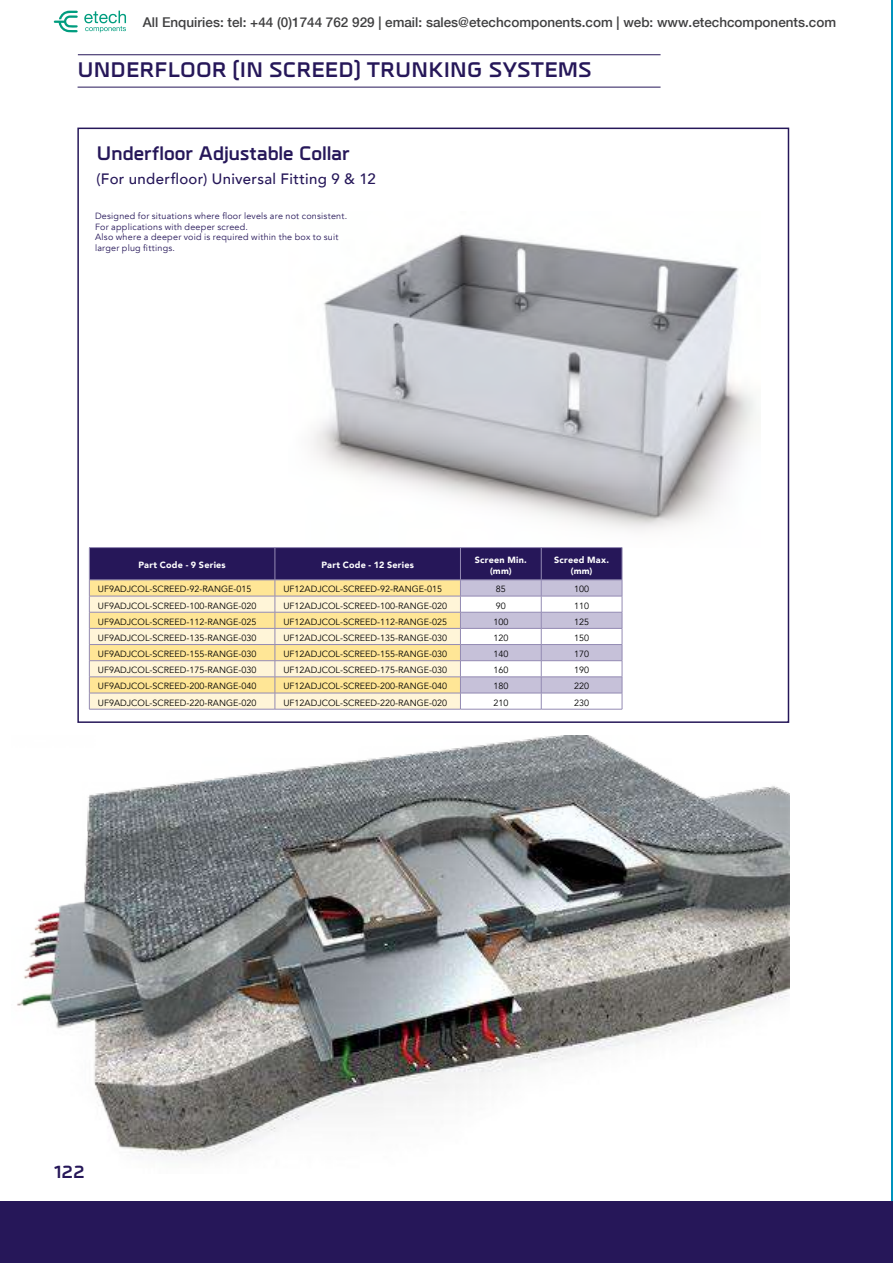
<style>
.page{position:relative;width:893px;height:1263px;background:#fff}
.page>*{position:absolute;margin:0;border:0;box-sizing:border-box;transform-origin:0 0}
.t1{font:700 21px "Metral";letter-spacing:.01em;color:#261759}
.t2{font:700 19.5px "Metral";letter-spacing:-.005em;color:#261759}
.t3{font:700 18px "Metral";color:#261759}
.t4{font:500 15px "Avenir";letter-spacing:.02em;color:#261759}
.t5{font:500 13.5px "Helvetica Neue LT Com";color:#404041}
.t6{font:9px "Avenir";color:#000}
.t7{font:9px/10.8px "Avenir";letter-spacing:.025em;color:#261759}
.t8{font:900 9px/10.8px "Avenir";letter-spacing:.025em;color:#fff;text-align:center}
</style>
<div class="page">
<hr style="left:891px;top:0;width:2px;height:1263px;background:#0093bd">
<div style="left:0;top:1201px;width:893px;height:62px;background:#261759"></div>
<hr style="left:78px;top:87px;width:583px;height:1px;background:#261759">
<hr style="left:78px;top:54px;width:583px;height:1px;background:#261759">
<img style="left:17px;top:736px;width:772px;height:422px">
<img style="left:313px;top:234px;width:443px;height:297px">
<hr style="left:89px;top:547px;width:186px;height:1px;background:#938ab3">
<hr style="left:275px;top:547px;width:185px;height:1px;background:#938ab3">
<hr style="left:460px;top:547px;width:81px;height:1px;background:#938ab3">
<hr style="left:541px;top:547px;width:81px;height:1px;background:#938ab3">
<hr style="left:460px;top:709px;width:81px;height:1px;background:#938ab3">
<hr style="left:541px;top:709px;width:81px;height:1px;background:#938ab3">
<svg style="left:89px;top:548px;width:534px;height:161px;background:#c8bbb0"></svg>
<hr style="left:89px;top:709px;width:186px;height:1px;background:#938ab3">
<hr style="left:275px;top:709px;width:185px;height:1px;background:#938ab3">
<svg style="left:54px;top:11px;width:24px;height:21px"></svg>
<svg style="left:84px;top:11px;width:42px;height:22px"></svg>
<h3 class="t5" style="left:143px;top:17px;width:695px">All Enquiries: tel: +44 (0)1744 762 929 | email: sales@etechcomponents.com | web: www.etechcomponents.com</h3>
<h1 class="t1" style="left:77px;top:55px;width:516px">UNDERFLOOR (IN SCREED) TRUNKING SYSTEMS</h1>
<h2 class="t2" style="left:97px;top:139px;width:254px">Underfloor Adjustable Collar</h2>
<h3 class="t4" style="left:97px;top:166px;width:281px">(For underfloor) Universal Fitting 9 &amp; 12</h3>
<p class="t7" style="left:95px;top:211px;width:254px">Designed for situations where floor levels are not consistent.<br>For applications with deeper screed.<br>Also where a deeper void is required within the box to suit larger plug fittings.</p>
<p class="t8" style="left:138px;top:559px;width:89px">Part Code - 9 Series</p>
<p class="t8" style="left:321px;top:559px;width:94px">Part Code - 12 Series</p>
<p class="t8" style="left:475px;top:554px;width:54px">Screen Min. (mm)</p>
<p class="t8" style="left:554px;top:554px;width:56px">Screed Max. (mm)</p>
<p class="t6" style="left:98px;top:584px;width:155px">UF9ADJCOL-SCREED-92-RANGE-015</p>
<p class="t6" style="left:283px;top:584px;width:160px">UF12ADJCOL-SCREED-92-RANGE-015</p>
<p class="t6" style="left:496px;top:584px;width:12px">85</p>
<p class="t6" style="left:574px;top:584px;width:17px">100</p>
<p class="t6" style="left:98px;top:600px;width:160px">UF9ADJCOL-SCREED-100-RANGE-020</p>
<p class="t6" style="left:283px;top:600px;width:165px">UF12ADJCOL-SCREED-100-RANGE-020</p>
<p class="t6" style="left:496px;top:600px;width:12px">90</p>
<p class="t6" style="left:574px;top:600px;width:17px">110</p>
<p class="t6" style="left:98px;top:616px;width:160px">UF9ADJCOL-SCREED-112-RANGE-025</p>
<p class="t6" style="left:283px;top:616px;width:165px">UF12ADJCOL-SCREED-112-RANGE-025</p>
<p class="t6" style="left:493px;top:616px;width:17px">100</p>
<p class="t6" style="left:574px;top:616px;width:17px">125</p>
<p class="t6" style="left:98px;top:632px;width:160px">UF9ADJCOL-SCREED-135-RANGE-030</p>
<p class="t6" style="left:283px;top:632px;width:165px">UF12ADJCOL-SCREED-135-RANGE-030</p>
<p class="t6" style="left:493px;top:632px;width:17px">120</p>
<p class="t6" style="left:574px;top:632px;width:17px">150</p>
<p class="t6" style="left:98px;top:649px;width:160px">UF9ADJCOL-SCREED-155-RANGE-030</p>
<p class="t6" style="left:283px;top:649px;width:165px">UF12ADJCOL-SCREED-155-RANGE-030</p>
<p class="t6" style="left:493px;top:649px;width:17px">140</p>
<p class="t6" style="left:574px;top:649px;width:17px">170</p>
<p class="t6" style="left:98px;top:665px;width:160px">UF9ADJCOL-SCREED-175-RANGE-030</p>
<p class="t6" style="left:283px;top:665px;width:165px">UF12ADJCOL-SCREED-175-RANGE-030</p>
<p class="t6" style="left:493px;top:665px;width:17px">160</p>
<p class="t6" style="left:574px;top:665px;width:17px">190</p>
<p class="t6" style="left:98px;top:681px;width:160px">UF9ADJCOL-SCREED-200-RANGE-040</p>
<p class="t6" style="left:283px;top:681px;width:165px">UF12ADJCOL-SCREED-200-RANGE-040</p>
<p class="t6" style="left:493px;top:681px;width:17px">180</p>
<p class="t6" style="left:574px;top:681px;width:17px">220</p>
<p class="t6" style="left:98px;top:697px;width:160px">UF9ADJCOL-SCREED-220-RANGE-020</p>
<p class="t6" style="left:283px;top:697px;width:165px">UF12ADJCOL-SCREED-220-RANGE-020</p>
<p class="t6" style="left:493px;top:697px;width:17px">210</p>
<p class="t6" style="left:574px;top:697px;width:17px">230</p>
<h3 class="t3" style="left:54px;top:1158px;width:32px">122</h3>
</div>
